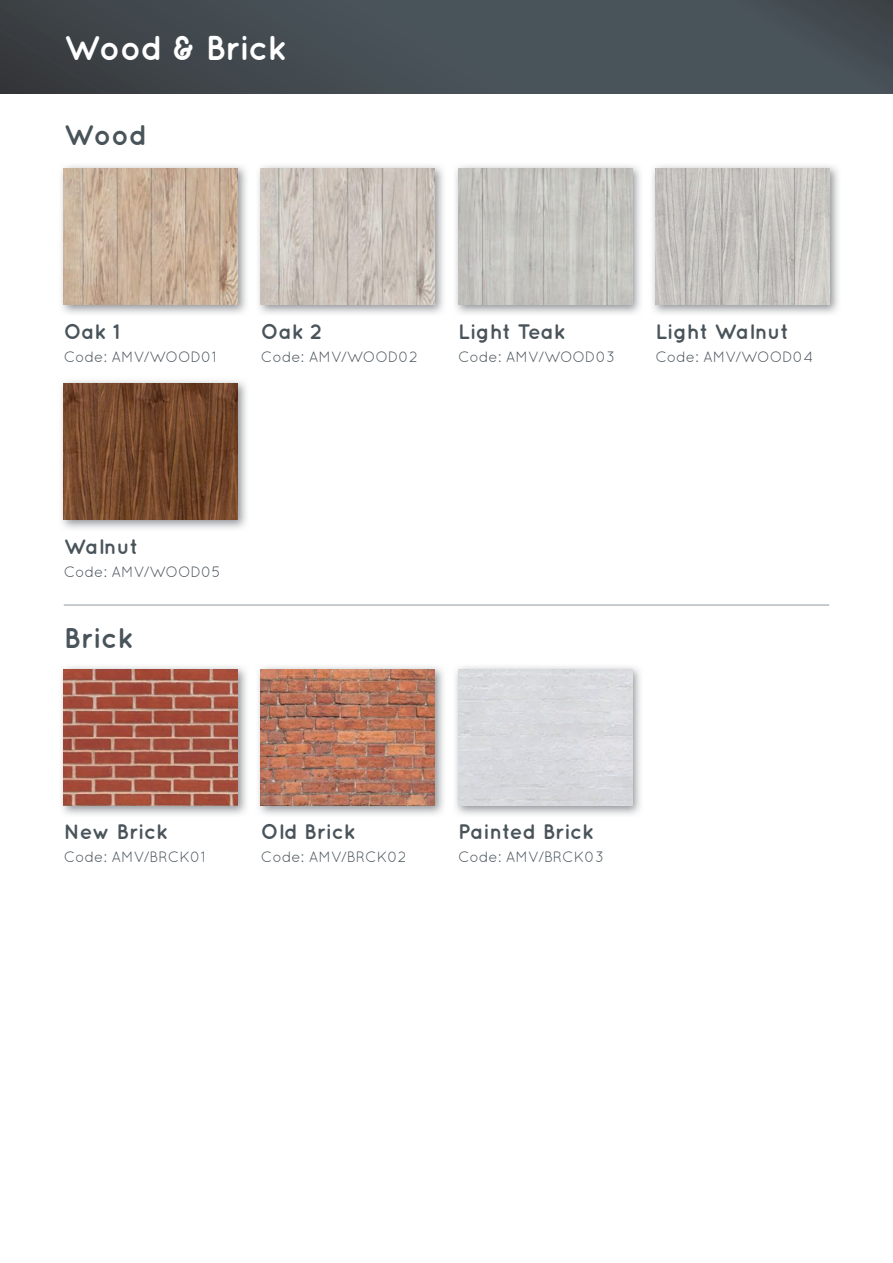
<style>
.page{position:relative;width:893px;height:1263px;background:#fff}
.page>*{position:absolute;margin:0;border:0;box-sizing:border-box;transform-origin:0 0}
.t1{font:700 34.5px "Quicksand";letter-spacing:-.02em;color:#fff}
.t2{font:700 28.5px "Quicksand";color:#49535a}
.t3{font:700 21px "Quicksand";color:#49535a}
.t4{font:15px "Quicksand";color:#49535a}
</style>
<div class="page">
<svg style="left:0;top:0;width:893px;height:94px;background:#444c52"></svg>
<img style="left:61px;top:165px;width:186px;height:149px">
<img style="left:64px;top:168px;width:174px;height:136px">
<img style="left:258px;top:165px;width:186px;height:149px">
<img style="left:261px;top:168px;width:174px;height:136px">
<img style="left:455px;top:165px;width:186px;height:149px">
<img style="left:458px;top:168px;width:174px;height:136px">
<img style="left:652px;top:165px;width:187px;height:149px">
<img style="left:655px;top:168px;width:174px;height:136px">
<img style="left:61px;top:380px;width:186px;height:149px">
<img style="left:64px;top:384px;width:174px;height:136px">
<hr style="left:64px;top:604px;width:765px;height:2px;background:#9ba4ab">
<img style="left:61px;top:666px;width:186px;height:149px">
<img style="left:64px;top:669px;width:174px;height:136px">
<img style="left:258px;top:666px;width:186px;height:149px">
<img style="left:261px;top:669px;width:174px;height:136px">
<img style="left:455px;top:666px;width:186px;height:149px">
<img style="left:458px;top:669px;width:174px;height:136px">
<h1 class="t1" style="left:64px;top:28px;width:225px">Wood &amp; Brick</h1>
<h2 class="t2" style="left:64px;top:118px;width:85px">Wood</h2>
<h3 class="t3" style="left:64px;top:319px;width:57px">Oak 1</h3>
<p class="t4" style="left:64px;top:348px;width:155px">Code: AMV/WOOD01</p>
<h3 class="t3" style="left:261px;top:319px;width:63px">Oak 2</h3>
<p class="t4" style="left:261px;top:348px;width:158px">Code: AMV/WOOD02</p>
<h3 class="t3" style="left:458px;top:319px;width:109px">Light Teak</h3>
<p class="t4" style="left:458px;top:348px;width:159px">Code: AMV/WOOD03</p>
<h3 class="t3" style="left:655px;top:319px;width:135px">Light Walnut</h3>
<p class="t4" style="left:655px;top:348px;width:160px">Code: AMV/WOOD04</p>
<h3 class="t3" style="left:64px;top:534px;width:76px">Walnut</h3>
<p class="t4" style="left:64px;top:563px;width:159px">Code: AMV/WOOD05</p>
<h2 class="t2" style="left:64px;top:621px;width:71px">Brick</h2>
<h3 class="t3" style="left:64px;top:819px;width:106px">New Brick</h3>
<p class="t4" style="left:64px;top:848px;width:144px">Code: AMV/BRCK01</p>
<h3 class="t3" style="left:261px;top:819px;width:96px">Old Brick</h3>
<p class="t4" style="left:261px;top:848px;width:147px">Code: AMV/BRCK02</p>
<h3 class="t3" style="left:458px;top:819px;width:137px">Painted Brick</h3>
<p class="t4" style="left:458px;top:848px;width:148px">Code: AMV/BRCK03</p>
</div>
